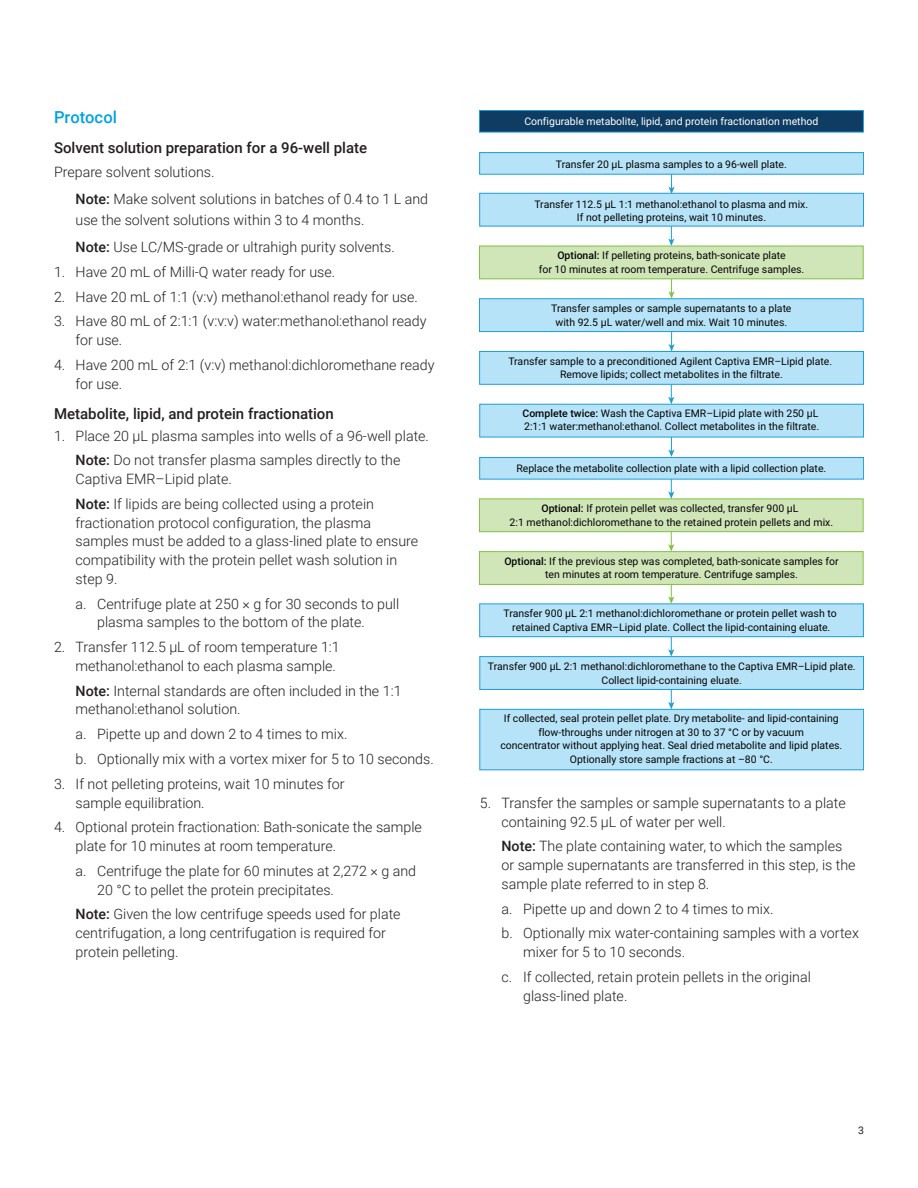
<style>
.page{position:relative;width:918px;height:1188px;background:#fff}
.page>*{position:absolute;margin:0;border:0;box-sizing:border-box;transform-origin:0 0}
.FLYER_subhead_blue{font:500 16.5px "Roboto";color:#00a1e3}
.Header_2{font:500 15px "Roboto";color:#231f20}
.Indent{font:300 14.25px/18.8px "Roboto";color:#231f20}
.Indent_2{font:300 14.25px/18.8px "Roboto";color:#231f20}
.FLYER_text_black{font:300 14.25px "Roboto";color:#231f20}
.t1{font:10.5px/13.5px "Roboto";color:#040503;text-align:center}
.t2{font:10.5px "Roboto";color:#fff}
.t3{font:10.5px "Roboto";color:#231f20}
.s1{font-weight:500}
</style>
<div class="page">
<svg style="left:668px;top:175px;width:7px;height:18px"></svg>
<svg style="left:668px;top:226px;width:6px;height:20px"></svg>
<div style="left:480px;top:709px;width:384px;height:61px;background:#b7e3f8"></div>
<div style="left:479px;top:709px;width:385px;height:61px;border:1px solid #1c9ed9"></div>
<div style="left:480px;top:604px;width:383px;height:33px;background:#b7e3f8"></div>
<div style="left:479px;top:603px;width:385px;height:34px;border:1px solid #1c9ed9"></div>
<div style="left:479px;top:499px;width:384px;height:33px;background:#d0e5b8"></div>
<div style="left:479px;top:498px;width:385px;height:34px;border:1px solid #81c341"></div>
<div style="left:480px;top:458px;width:384px;height:21px;background:#b7e3f8"></div>
<div style="left:479px;top:457px;width:385px;height:23px;border:1px solid #1c9ed9"></div>
<div style="left:479px;top:299px;width:384px;height:33px;background:#b7e3f8"></div>
<div style="left:479px;top:298px;width:385px;height:34px;border:1px solid #1c9ed9"></div>
<div style="left:480px;top:246px;width:383px;height:33px;background:#d0e5b8"></div>
<div style="left:479px;top:246px;width:385px;height:33px;border:1px solid #81c341"></div>
<div style="left:480px;top:193px;width:384px;height:33px;background:#b7e3f8"></div>
<div style="left:479px;top:193px;width:385px;height:33px;border:1px solid #1c9ed9"></div>
<div style="left:480px;top:153px;width:384px;height:21px;background:#b7e3f8"></div>
<div style="left:479px;top:152px;width:385px;height:23px;border:1px solid #1c9ed9"></div>
<div style="left:480px;top:351px;width:383px;height:33px;background:#b7e3f8"></div>
<div style="left:479px;top:351px;width:385px;height:34px;border:1px solid #1c9ed9"></div>
<div style="left:480px;top:404px;width:384px;height:33px;background:#b7e3f8"></div>
<div style="left:479px;top:404px;width:385px;height:33px;border:1px solid #1c9ed9"></div>
<div style="left:479px;top:552px;width:384px;height:32px;background:#d0e5b8"></div>
<div style="left:479px;top:551px;width:385px;height:34px;border:1px solid #81c341"></div>
<div style="left:480px;top:657px;width:384px;height:32px;background:#b7e3f8"></div>
<div style="left:479px;top:656px;width:385px;height:34px;border:1px solid #1c9ed9"></div>
<div style="left:480px;top:111px;width:383px;height:21px;background:#0e3c63"></div>
<div style="left:479px;top:110px;width:385px;height:23px;border:1px solid #1c9ed9"></div>
<svg style="left:668px;top:279px;width:7px;height:20px"></svg>
<svg style="left:669px;top:332px;width:6px;height:19px"></svg>
<svg style="left:668px;top:384px;width:6px;height:20px"></svg>
<svg style="left:668px;top:437px;width:7px;height:20px"></svg>
<svg style="left:668px;top:479px;width:6px;height:20px"></svg>
<svg style="left:668px;top:532px;width:6px;height:20px"></svg>
<svg style="left:668px;top:584px;width:6px;height:20px"></svg>
<svg style="left:668px;top:637px;width:6px;height:20px"></svg>
<svg style="left:668px;top:689px;width:6px;height:20px"></svg>
<p class="FLYER_subhead_blue" style="left:54px;top:105px;width:65px">Protocol</p>
<p class="Header_2" style="left:54px;top:137px;width:315px">Solvent solution preparation for a 96-well plate</p>
<p class="FLYER_text_black" style="left:54px;top:162px;width:162px">Prepare solvent solutions.</p>
<p class="Indent" style="left:76px;top:188px;width:354px;line-height:21px"><span class="s1">Note:</span> Make solvent solutions in batches of 0.4 to 1 L and use the solvent solutions within 3 to 4 months.</p>
<p class="Indent" style="left:76px;top:237px;width:321px"><span class="s1">Note:</span> Use LC/MS-grade or ultrahigh purity solvents.</p>
<p class="Indent" style="left:54px;top:262px;width:283px">1. Have 20 mL of Milli-Q water ready for use.</p>
<p class="Indent" style="left:54px;top:287px;width:365px">2. Have 20 mL of 1:1 (v:v) methanol:ethanol ready for use.</p>
<p class="Indent" style="left:76px;top:311px;width:352px;text-indent:-22px">3. Have 80 mL of 2:1:1 (v:v:v) water:methanol:ethanol ready for use.</p>
<p class="Indent" style="left:76px;top:355px;width:360px;text-indent:-22px">4. Have 200 mL of 2:1 (v:v) methanol:dichloromethane ready for use.</p>
<p class="Header_2" style="left:54px;top:403px;width:281px">Metabolite, lipid, and protein fractionation</p>
<p class="Indent" style="left:54px;top:426px;width:377px">1. Place 20 μL plasma samples into wells of a 96-well plate.</p>
<p class="Indent" style="left:76px;top:451px;width:326px"><span class="s1">Note:</span> Do not transfer plasma samples directly to the<br>Captiva EMR–Lipid plate.</p>
<p class="Indent" style="left:76px;top:494px;width:344px"><span class="s1">Note:</span> If lipids are being collected using a protein fractionation protocol configuration, the plasma samples must be added to a glass-lined plate to ensure compatibility with the protein pellet wash solution in step 9.</p>
<p class="Indent_2" style="left:97px;top:594px;width:304px;text-indent:-22px">a. Centrifuge plate at 250 × g for 30 seconds to pull plasma samples to the bottom of the plate.</p>
<p class="Indent" style="left:54px;top:637px;width:287px;text-align:right">2. Transfer 112.5 μL of room temperature 1:1 methanol:ethanol to each plasma sample.</p>
<p class="Indent" style="left:76px;top:681px;width:327px"><span class="s1">Note:</span> Internal standards are often included in the 1:1 methanol:ethanol solution.</p>
<p class="Indent_2" style="left:76px;top:724px;width:273px">a. Pipette up and down 2 to 4 times to mix.</p>
<p class="Indent_2" style="left:76px;top:749px;width:360px">b. Optionally mix with a vortex mixer for 5 to 10 seconds.</p>
<p class="Indent" style="left:76px;top:774px;width:271px;text-indent:-22px">3. If not pelleting proteins, wait 10 minutes for sample equilibration.</p>
<p class="Indent" style="left:76px;top:817px;width:348px;text-indent:-22px">4. Optional protein fractionation: Bath-sonicate the sample plate for 10 minutes at room temperature.</p>
<p class="Indent_2" style="left:97px;top:861px;width:321px;text-indent:-22px">a. Centrifuge the plate for 60 minutes at 2,272 × g and<br>20 °C to pellet the protein precipitates.</p>
<p class="Indent" style="left:76px;top:904px;width:327px"><span class="s1">Note:</span> Given the low centrifuge speeds used for plate centrifugation, a long centrifugation is required for protein pelleting.</p>
<p class="t2" style="left:524px;top:114px;width:296px">Configurable metabolite, lipid, and protein fractionation method</p>
<p class="t1" style="left:556px;top:157px;width:233px">Transfer 20 µL plasma samples to a 96-well plate.</p>
<p class="t1" style="left:534px;top:197px;width:275px">Transfer 112.5 µL 1:1 methanol:ethanol to plasma and mix.<br>If not pelleting proteins, wait 10 minutes.</p>
<p class="t1" style="left:539px;top:249px;width:267px"><span class="s1">Optional:</span> If pelleting proteins, bath-sonicate plate<br>for 10 minutes at room temperature. Centrifuge samples.</p>
<p class="t1" style="left:551px;top:301px;width:242px">Transfer samples or sample supernatants to a plate with 92.5 µL water/well and mix. Wait 10 minutes.</p>
<p class="t1" style="left:508px;top:354px;width:325px">Transfer sample to a preconditioned Agilent Captiva EMR–Lipid plate.<br>Remove lipids; collect metabolites in the filtrate.</p>
<p class="t1" style="left:522px;top:406px;width:298px;text-align:left"><span class="s1">Complete twice:</span> Wash the Captiva EMR–Lipid plate with 250 µL<br>2:1:1 water:methanol:ethanol. Collect metabolites in the filtrate.</p>
<p class="t1" style="left:516px;top:462px;width:312px">Replace the metabolite collection plate with a lipid collection plate.</p>
<p class="t1" style="left:510px;top:501px;width:325px"><span class="s1">Optional:</span> If protein pellet was collected, transfer 900 µL<br>2:1 methanol:dichloromethane to the retained protein pellets and mix.</p>
<p class="t1" style="left:504px;top:554px;width:336px"><span class="s1">Optional:</span> If the previous step was completed, bath-sonicate samples for ten minutes at room temperature. Centrifuge samples.</p>
<p class="t1" style="left:503px;top:606px;width:335px">Transfer 900 µL 2:1 methanol:dichloromethane or protein pellet wash to retained Captiva EMR–Lipid plate. Collect the lipid-containing eluate.</p>
<p class="t1" style="left:488px;top:659px;width:369px">Transfer 900 µL 2:1 methanol:dichloromethane to the Captiva EMR–Lipid plate.<br>Collect lipid-containing eluate.</p>
<p class="t1" style="left:500px;top:712px;width:343px">If collected, seal protein pellet plate. Dry metabolite- and lipid-containing flow-throughs under nitrogen at 30 to 37 °C or by vacuum<br>concentrator without applying heat. Seal dried metabolite and lipid plates.<br>Optionally store sample fractions at –80 °C.</p>
<p class="Indent" style="left:502px;top:793px;width:346px;text-indent:-22px">5. Transfer the samples or sample supernatants to a plate containing 92.5 μL of water per well.</p>
<p class="Indent" style="left:502px;top:836px;width:356px"><span class="s1">Note:</span> The plate containing water, to which the samples or sample supernatants are transferred in this step, is the sample plate referred to in step 8.</p>
<p class="Indent_2" style="left:502px;top:899px;width:273px">a. Pipette up and down 2 to 4 times to mix.</p>
<p class="Indent_2" style="left:523px;top:923px;width:337px;text-indent:-22px">b. Optionally mix water-containing samples with a vortex mixer for 5 to 10 seconds.</p>
<p class="Indent_2" style="left:523px;top:967px;width:289px;text-indent:-22px">c. If collected, retain protein pellets in the original glass‑lined plate.</p>
<p class="t3" style="left:858px;top:1123px;width:7px">3</p>
</div>
